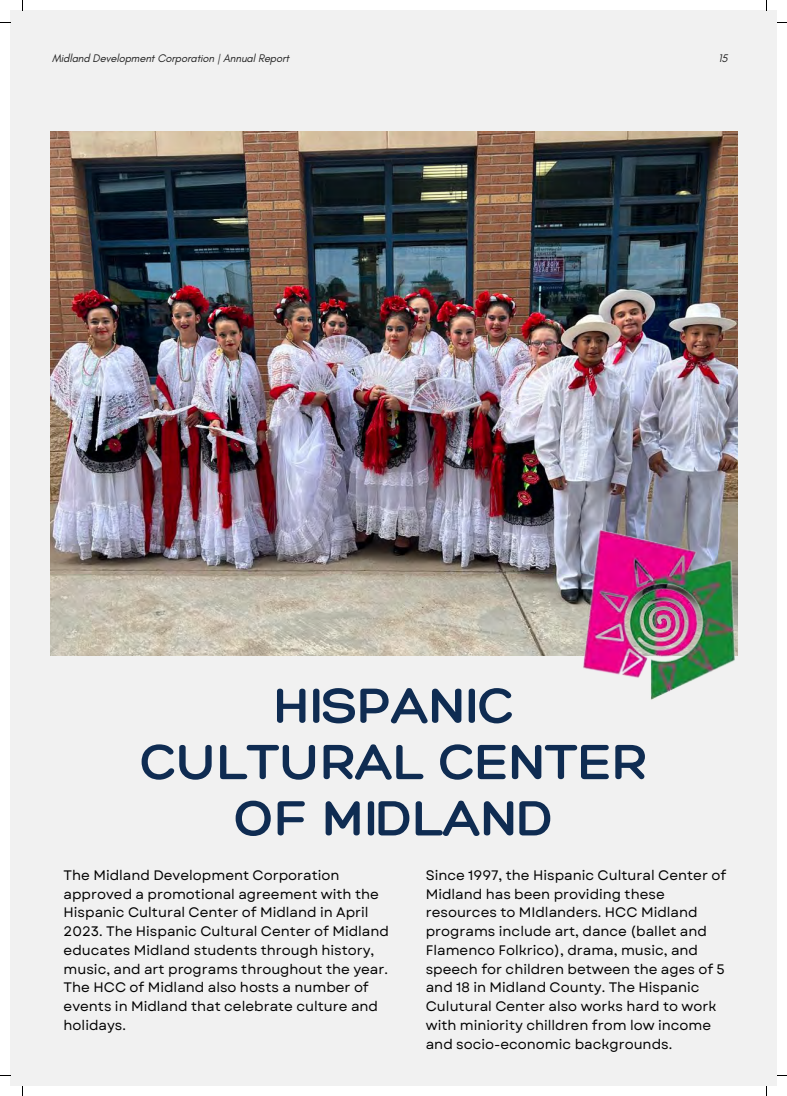
<style>
.page{position:relative;width:787px;height:1096px;background:#fff}
.page>*{position:absolute;margin:0;border:0;box-sizing:border-box;transform-origin:0 0}
.t1{font:300 53.75px/56.2px "Hero";color:#0f2c52;text-align:center}
.t2{font:13.75px/18.8px "Garet";color:#000}
.t3{font:italic 11.25px "Glacial Indifference";letter-spacing:-.015em;color:#222}
</style>
<div class="page">
<div style="left:10px;top:10px;width:767px;height:1076px;background:#f1f1f1"></div>
<img style="left:51px;top:131px;width:686px;height:524px">
<img style="left:580px;top:528px;width:157px;height:172px">
<h2 class="t3" style="left:52px;top:51px;width:239px">Midland Development Corporation | Annual Report</h2>
<h2 class="t3" style="left:718px;top:51px;width:11px">15</h2>
<p class="t1" style="left:140px;top:676px;width:509px">HISPANIC<br>CULTURAL CENTER<br>OF MIDLAND</p>
<h1 class="t2" style="left:64px;top:865px;width:327px">The Midland Development Corporation approved a promotional agreement with the Hispanic Cultural Center of Midland in April 2023. The Hispanic Cultural Center of Midland educates Midland students through history, music, and art programs throughout the year.<br>The HCC of Midland also hosts a number of events in Midland that celebrate culture and holidays.</h1>
<h2 class="t2" style="left:426px;top:865px;width:302px">Since 1997, the Hispanic Cultural Center of Midland has been providing these resources to MIdlanders. HCC Midland programs include art, dance (ballet and Flamenco Folkrico), drama, music, and speech for children between the ages of 5 and 18 in Midland County. The Hispanic Culutural Center also works hard to work with miniority chilldren from low income and socio-economic backgrounds.</h2>
</div>
